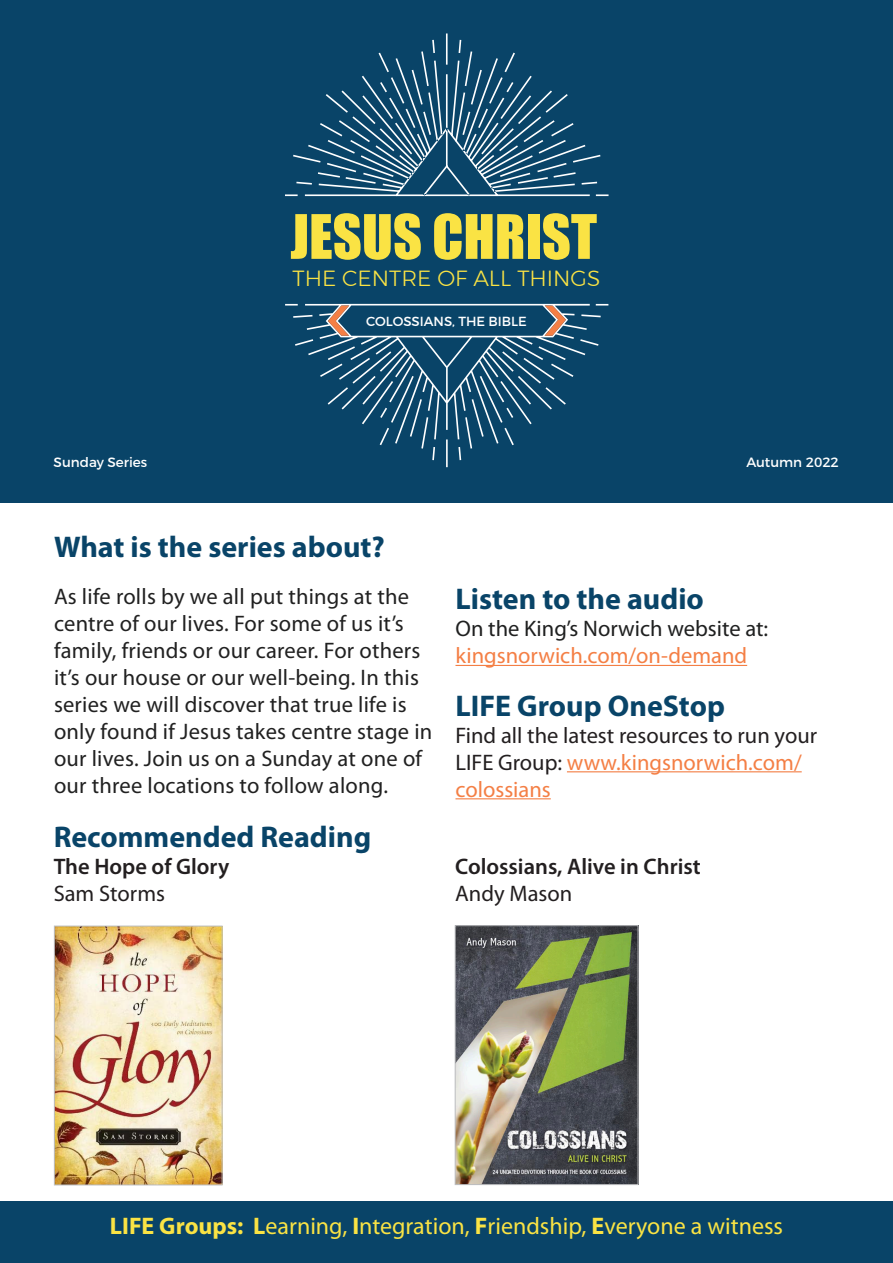
<style>
.page{position:relative;width:893px;height:1263px;background:#fff}
.page>*{position:absolute;margin:0;border:0;box-sizing:border-box;transform-origin:0 0}
.t1{font:56.55px "Impact";color:#fae344}
.t2{font:700 30px "Myriad Pro";color:#094468}
.t3{font:24px "Myriad Pro";color:#fae344}
.t4{font:22.5px/27px "Myriad Pro";letter-spacing:.01em;color:#212121}
.t5{font:22.5px/27px "Myriad Pro";color:#231f20}
.Body{font:600 22.5px/27px "Myriad Pro";color:#231f20}
.t6{font:22.5px/27px "Myriad Pro";color:#1f2020}
.t7{font:300 21.9px "Montserrat";color:#fae344}
.t8{font:13.5px "Montserrat";color:#fff}
.t9{font:13.2px "Montserrat";color:#fff}
.s1{color:#f47f45}
.s2{font-weight:400}
.s3{font-weight:700}
</style>
<div class="page">
<div style="left:0;top:1201px;width:893px;height:62px;background:#094468"></div>
<div style="left:0;top:0;width:893px;height:502px;background:#094468"></div>
<svg style="left:285px;top:33px;width:323px;height:163px"></svg>
<svg style="left:285px;top:304px;width:323px;height:163px"></svg>
<svg style="left:328px;top:305px;width:238px;height:31px"></svg>
<hr style="left:455px;top:665px;width:292px;height:1px;background:#f47f45">
<hr style="left:567px;top:771px;width:235px;height:1px;background:#f47f45">
<hr style="left:455px;top:798px;width:96px;height:1px;background:#f47f45">
<img style="left:56px;top:928px;width:165px;height:255px">
<div style="left:54px;top:926px;width:169px;height:259px;border:1px solid #bcbdc0"></div>
<img style="left:457px;top:927px;width:179px;height:256px">
<div style="left:455px;top:925px;width:183px;height:260px;border:1px solid #bcbdc0"></div>
<p class="t1" style="left:290px;top:193px;width:308px">JESUS CHRIST</p>
<p class="t7" style="left:293px;top:262px;width:309px">THE CENTRE OF ALL THINGS</p>
<p class="t9" style="left:366px;top:313px;width:162px">COLOSSIANS, THE BIBLE</p>
<p class="t8" style="left:54px;top:454px;width:95px">Sunday Series</p>
<p class="t8" style="left:746px;top:454px;width:94px">Autumn 2022</p>
<p class="t2" style="left:54px;top:528px;width:332px">What is the series about?</p>
<p class="t4" style="left:54px;top:583px;width:380px">As life rolls by we all put things at the centre of our lives. For some of us it’s family, friends or our career. For others it’s our house or our well-being. In this series we will discover that true life is only found if Jesus takes centre stage in our lives. Join us on a Sunday at one of our three locations to follow along.</p>
<p class="t2" style="left:455px;top:579px;width:250px">Listen to the audio</p>
<p class="t6" style="left:455px;top:616px;width:314px">On the King’s Norwich website at: <span class="s1">kingsnorwich.com/on-demand</span></p>
<p class="t2" style="left:455px;top:686px;width:271px">LIFE Group OneStop</p>
<p class="t5" style="left:455px;top:722px;width:363px">Find all the latest resources to run your<br>LIFE Group: <span class="s1">www.kingsnorwich.com/ colossians</span></p>
<p class="t2" style="left:54px;top:817px;width:319px">Recommended Reading</p>
<p class="Body" style="left:54px;top:853px;width:177px">The Hope of Glory<br><span class="s2">Sam Storms</span></p>
<p class="Body" style="left:455px;top:853px;width:247px">Colossians, Alive in Christ<br><span class="s2">Andy Mason</span></p>
<p class="t3" style="left:110px;top:1213px;width:675px"><span class="s3">LIFE Groups: L</span>earning, <span class="s3">I</span>ntegration, <span class="s3">F</span>riendship, <span class="s3">E</span>veryone a witness</p>
</div>
